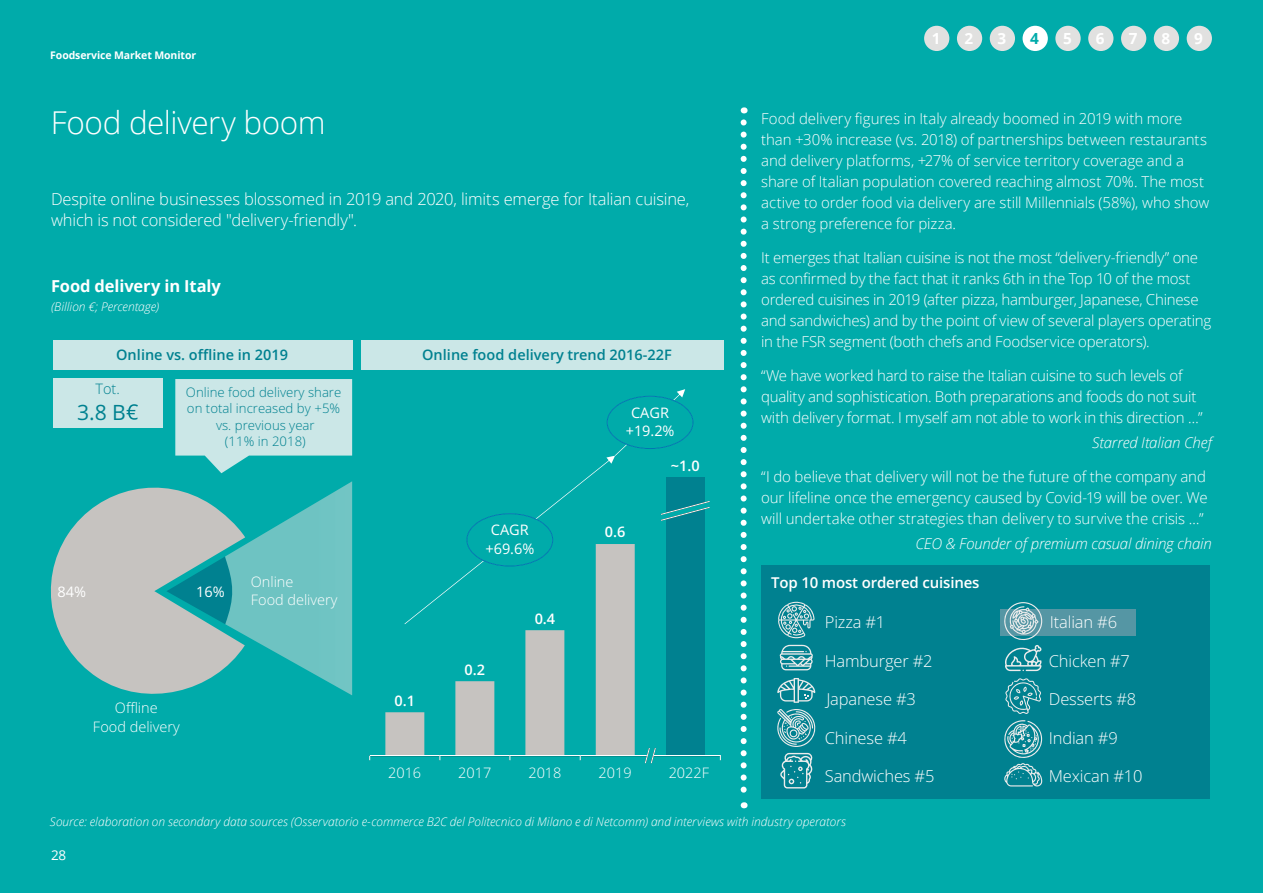
<style>
.page{position:relative;width:1263px;height:893px;background:#00abaa}
.page>*{position:absolute;margin:0;border:0;box-sizing:border-box;transform-origin:0 0}
.t1{font:300 31.5px "Open Sans";letter-spacing:-.015em;color:#fff}
.t2{font:21.15px "Open Sans";color:#008190}
.t3{font:300 16.5px/21px "Open Sans";letter-spacing:-.01em;color:#fff}
.t4{font:700 16.5px "Open Sans";letter-spacing:-.005em;color:#fff}
.t5{font:700 15.3px "Open Sans";color:#fff}
.t6{font:700 15.3px "Open Sans";color:#00abaa}
.t7{font:300 15px/21px "Open Sans";letter-spacing:-.01em;color:#fff}
.t8{font:italic 300 15px "Open Sans";letter-spacing:-.01em;color:#fff}
.t9{font:600 15px "Open Sans";letter-spacing:-.01em;color:#fff}
.t10{font:300 14.55px/18.5px "Open Sans";color:#fff}
.t11{font:600 14.55px "Open Sans";color:#008190}
.t12{font:14.55px/18.3px "Open Sans";letter-spacing:.005em;color:#fff;text-align:center}
.t13{font:600 14.55px "Open Sans";color:#fff}
.t14{font:300 14.55px "Open Sans";color:#008190}
.t15{font:13.5px "Open Sans";color:#fff}
.t16{font:300 13.2px/15.9px "Open Sans";color:#008190}
.t17{font:italic 300 12px "Open Sans";color:#fff}
.t18{font:700 10.5px "Open Sans";letter-spacing:-.01em;color:#fff}
</style>
<div class="page">
<svg style="left:245px;top:481px;width:107px;height:214px"></svg>
<svg style="left:50px;top:473px;width:195px;height:221px;fill:#c6c3c0"></svg>
<div style="left:666px;top:477px;width:39px;height:279px;background:#008190"></div>
<svg style="left:385px;top:624px;width:250px;height:131px"></svg>
<hr style="left:370px;top:755px;width:350px;height:1px;background:#fff">
<svg style="left:645px;top:748px;width:11px;height:15px"></svg>
<svg style="left:404px;top:389px;width:306px;height:235px"></svg>
<div style="left:53px;top:378px;width:110px;height:50px;background:#cbe7e7"></div>
<svg style="left:127px;top:404px;width:11px;height:16px"></svg>
<svg style="left:175px;top:379px;width:177px;height:94px"></svg>
<div style="left:53px;top:340px;width:299px;height:30px;background:#cbe7e7"></div>
<div style="left:361px;top:340px;width:363px;height:30px;background:#cbe7e7"></div>
<div style="left:761px;top:565px;width:449px;height:234px;background:#008190"></div>
<div style="left:1000px;top:609px;width:135px;height:27px;background:#5596a4"></div>
<svg style="left:779px;top:645px;width:34px;height:25px"></svg>
<svg style="left:1005px;top:678px;width:36px;height:36px"></svg>
<svg style="left:778px;top:602px;width:36px;height:36px"></svg>
<svg style="left:777px;top:709px;width:39px;height:79px"></svg>
<svg style="left:777px;top:678px;width:38px;height:25px"></svg>
<svg style="left:1004px;top:602px;width:38px;height:69px"></svg>
<svg style="left:1004px;top:720px;width:38px;height:67px"></svg>
<svg style="left:741px;top:122px;width:6px;height:686px"></svg>
<div style="left:924px;top:26px;width:25px;height:25px;background:#e1e1e0;border-radius:50%"></div>
<div style="left:957px;top:26px;width:25px;height:25px;background:#e1e1e0;border-radius:50%"></div>
<div style="left:990px;top:26px;width:25px;height:25px;background:#e1e1e0;border-radius:50%"></div>
<div style="left:1022px;top:26px;width:26px;height:25px;background:#fff;border-radius:50%"></div>
<div style="left:1055px;top:26px;width:26px;height:25px;background:#e1e1e0;border-radius:50%"></div>
<div style="left:1088px;top:26px;width:25px;height:25px;background:#e1e1e0;border-radius:50%"></div>
<div style="left:1121px;top:26px;width:25px;height:25px;background:#e1e1e0;border-radius:50%"></div>
<div style="left:1154px;top:26px;width:25px;height:25px;background:#e1e1e0;border-radius:50%"></div>
<div style="left:1187px;top:26px;width:25px;height:25px;background:#e1e1e0;border-radius:50%"></div>
<p class="t18" style="left:50px;top:48px;width:147px">Foodservice Market Monitor</p>
<h1 class="t1" style="left:51px;top:101px;width:276px">Food delivery boom</h1>
<p class="t3" style="left:51px;top:188px;width:640px">Despite online businesses blossomed in 2019 and 2020, limits emerge for Italian cuisine, which is not considered "delivery-friendly".</p>
<p class="t4" style="left:51px;top:275px;width:171px">Food delivery in Italy</p>
<p class="t17" style="left:51px;top:298px;width:110px">(Billion €; Percentage)</p>
<p class="t11" style="left:116px;top:345px;width:173px">Online vs. offline in 2019</p>
<p class="t11" style="left:422px;top:345px;width:251px">Online food delivery trend 2016-22F</p>
<p class="t14" style="left:96px;top:379px;width:26px">Tot.</p>
<h2 class="t2" style="left:77px;top:397px;width:50px">3.8 B</h2>
<p class="t16" style="left:186px;top:384px;width:157px">Online food delivery share on total increased by +5%</p>
<p class="t16" style="left:216px;top:417px;width:100px;text-align:center">vs. previous year (11% in 2018)</p>
<p class="t12" style="left:57px;top:582px;width:30px">84%</p>
<p class="t12" style="left:196px;top:582px;width:30px">16%</p>
<p class="t10" style="left:251px;top:572px;width:88px">Online<br>Food delivery</p>
<p class="t10" style="left:93px;top:698px;width:88px;text-align:center">Offline<br>Food delivery</p>
<p class="t12" style="left:626px;top:403px;width:50px">CAGR +19.2%</p>
<p class="t13" style="left:394px;top:691px;width:22px">0.1</p>
<p class="t12" style="left:485px;top:520px;width:50px">CAGR +69.6%</p>
<p class="t13" style="left:465px;top:660px;width:22px">0.2</p>
<p class="t13" style="left:535px;top:608px;width:22px">0.4</p>
<p class="t13" style="left:605px;top:522px;width:22px">0.6</p>
<p class="t13" style="left:671px;top:456px;width:30px">~1.0</p>
<p class="t10" style="left:388px;top:764px;width:35px">2016</p>
<p class="t10" style="left:458px;top:764px;width:35px">2017</p>
<p class="t10" style="left:528px;top:764px;width:35px">2018</p>
<p class="t10" style="left:599px;top:764px;width:35px">2019</p>
<p class="t10" style="left:669px;top:764px;width:42px">2022F</p>
<p class="t5" style="left:932px;top:28px;width:10px">1</p>
<p class="t5" style="left:964px;top:28px;width:10px">2</p>
<p class="t5" style="left:997px;top:28px;width:10px">3</p>
<p class="t6" style="left:1030px;top:28px;width:10px">4</p>
<p class="t5" style="left:1063px;top:28px;width:10px">5</p>
<p class="t5" style="left:1096px;top:28px;width:10px">6</p>
<p class="t5" style="left:1129px;top:28px;width:10px">7</p>
<p class="t5" style="left:1161px;top:28px;width:10px">8</p>
<p class="t5" style="left:1194px;top:28px;width:10px">9</p>
<p class="t7" style="left:761px;top:108px;width:450px">Food delivery figures in Italy already boomed in 2019 with more than +30% increase (vs. 2018) of partnerships between restaurants and delivery platforms, +27% of service territory coverage and a share of Italian population covered reaching almost 70%. The most active to order food via delivery are still Millennials (58%), who show a strong preference for pizza.</p>
<p class="t7" style="left:761px;top:247px;width:452px">It emerges that Italian cuisine is not the most “delivery-friendly” one as confirmed by the fact that it ranks 6th in the Top 10 of the most ordered cuisines in 2019 (after pizza, hamburger, Japanese, Chinese and sandwiches) and by the point of view of several players operating in the FSR segment (both chefs and Foodservice operators).</p>
<p class="t7" style="left:761px;top:364px;width:443px">“We have worked hard to raise the Italian cuisine to such levels of quality and sophistication. Both preparations and foods do not suit with delivery format. I myself am not able to work in this direction …”</p>
<p class="t8" style="left:1092px;top:432px;width:121px">Starred Italian Chef</p>
<p class="t7" style="left:761px;top:465px;width:448px;text-align:justify">“I do believe that delivery will not be the future of the company and our lifeline once the emergency caused by Covid-19 will be over. We will undertake other strategies than delivery to survive the crisis …”</p>
<p class="t8" style="left:915px;top:533px;width:298px">CEO &amp; Founder of premium casual dining chain</p>
<p class="t9" style="left:771px;top:572px;width:210px">Top 10 most ordered cuisines</p>
<p class="t3" style="left:825px;top:611px;width:62px">Pizza #1</p>
<p class="t3" style="left:825px;top:650px;width:109px">Hamburger #2</p>
<p class="t3" style="left:826px;top:688px;width:91px">Japanese #3</p>
<p class="t3" style="left:825px;top:727px;width:84px">Chinese #4</p>
<p class="t3" style="left:825px;top:765px;width:111px">Sandwiches #5</p>
<p class="t3" style="left:1050px;top:611px;width:69px">Italian #6</p>
<p class="t3" style="left:1049px;top:650px;width:83px">Chicken #7</p>
<p class="t3" style="left:1049px;top:688px;width:89px">Desserts #8</p>
<p class="t3" style="left:1049px;top:727px;width:70px">Indian #9</p>
<p class="t3" style="left:1049px;top:765px;width:95px">Mexican #10</p>
<p class="t17" style="left:50px;top:813px;width:797px">Source: elaboration on secondary data sources (Osservatorio e-commerce B2C del Politecnico di Milano e di Netcomm) and interviews with industry operators</p>
<p class="t15" style="left:51px;top:846px;width:17px">28</p>
</div>
